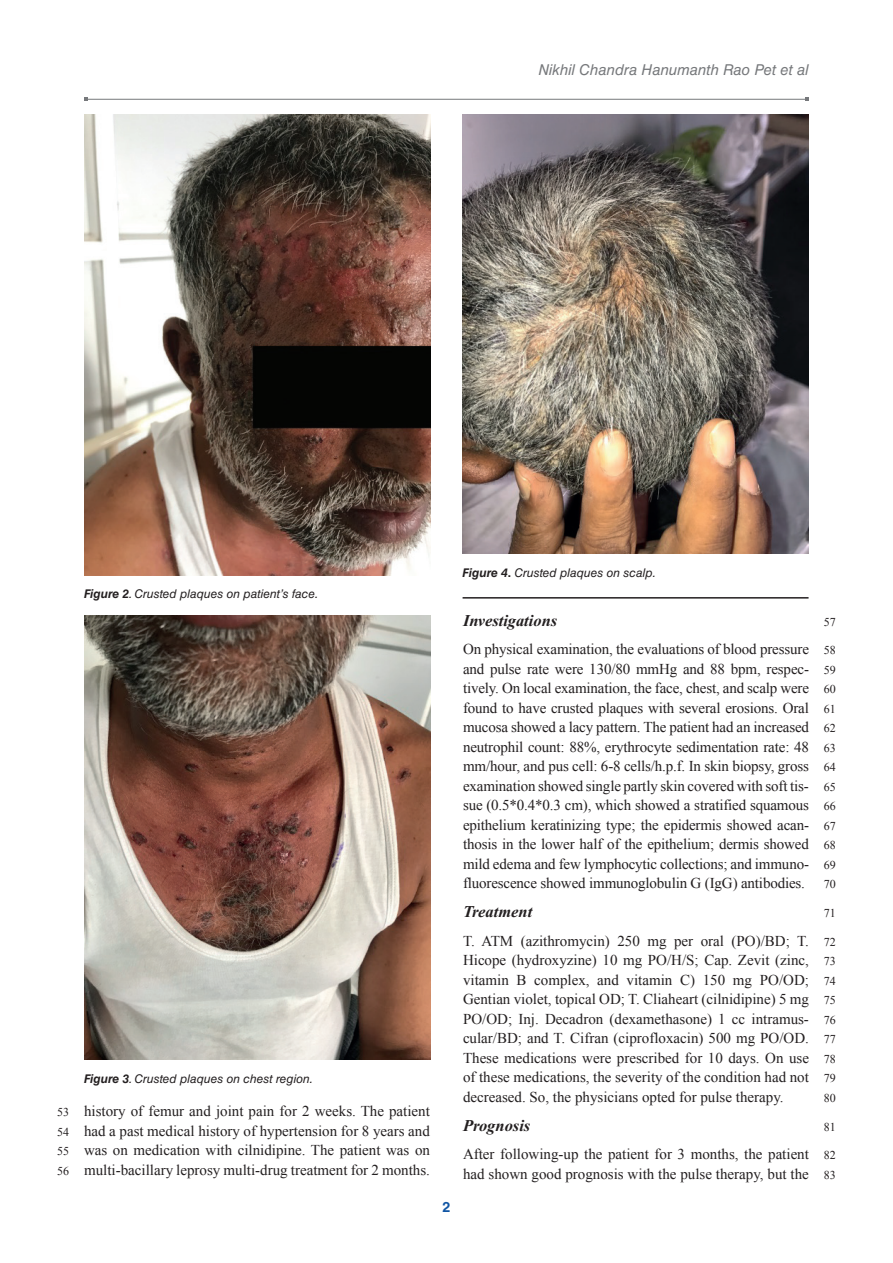
<style>
.page{position:relative;width:893px;height:1263px;background:#fff}
.page>*{position:absolute;margin:0;border:0;box-sizing:border-box;transform-origin:0 0}
.t1{font:italic 700 16.5px "Times New Roman";color:#231f20}
.t2{font:15px/19.5px "Times New Roman";color:#231f20;text-align:justify}
.t3{font:italic 15px "Helvetica LT Std";color:#76787b}
.t4{font:700 14.25px "Helvetica LT Std";color:#1055a4}
.t5{font:italic 12px "Helvetica LT Std";color:#231f20}
.t6{font:12px/19.5px "Times New Roman";color:#231f20;text-align:justify}
.s1{font-weight:700}
.s2{font-weight:700;font-style:normal}
</style>
<div class="page">
<hr style="left:86px;top:99px;width:721px;height:1px;background:#76787b">
<img style="left:84px;top:615px;width:346px;height:444px">
<img style="left:463px;top:114px;width:345px;height:440px">
<img style="left:84px;top:114px;width:346px;height:461px">
<hr style="left:463px;top:597px;width:345px;height:2px;background:#231f20">
<p class="t3" style="left:538px;top:61px;width:272px">Nikhil Chandra Hanumanth Rao Pet et al</p>
<p class="t6" style="left:57px;top:1102px;width:13px">53<br>54<br>55<br>56</p>
<p class="t5" style="left:84px;top:587px;width:236px"><span class="s1">Figure 2</span>. Crusted plaques on patient’s face.</p>
<p class="t5" style="left:84px;top:1072px;width:231px"><span class="s1">Figure 3</span>. Crusted plaques on chest region.</p>
<p class="t2" style="left:84px;top:1101px;width:347px">history of femur and joint pain for 2 weeks. The patient had a past medical history of hypertension for 8 years and was on medication with cilnidipine. The patient was on multi-bacillary leprosy multi-drug treatment for 2 months.</p>
<p class="t5" style="left:463px;top:566px;width:195px"><span class="s1">Figure 4</span><span class="s2">.</span> Crusted plaques on scalp.</p>
<p class="t4" style="left:443px;top:1198px;width:9px">2</p>
<p class="t1" style="left:463px;top:611px;width:96px">Investigations</p>
<p class="t2" style="left:463px;top:639px;width:348px">On physical examination, the evaluations of blood pressure and pulse rate were 130/80 mmHg and 88 bpm, respec&shy;tively. On local examination, the face, chest, and scalp were found to have crusted plaques with several erosions. Oral mucosa showed a lacy pattern. The patient had an increased neutrophil count: 88%, erythrocyte sedimentation rate: 48 mm/hour, and pus cell: 6-8 cells/h.p.f. In skin biopsy, gross examination showed single partly skin covered with soft tis&shy;sue (0.5*0.4*0.3 cm), which showed a stratified squamous epithelium keratinizing type; the epidermis showed acan&shy;thosis in the lower half of the epithelium; dermis showed mild edema and few lymphocytic collections; and immuno&shy;fluorescence showed immunoglobulin G (IgG) antibodies.</p>
<p class="t1" style="left:463px;top:903px;width:71px">Treatment</p>
<p class="t2" style="left:463px;top:931px;width:347px">T. ATM (azithromycin) 250 mg per oral (PO)/BD; T.<br>Hicope (hydroxyzine) 10 mg PO/H/S; Cap. Zevit (zinc, vitamin B complex, and vitamin C) 150 mg PO/OD; Gentian violet, topical OD; T. Cliaheart (cilnidipine) 5 mg PO/OD; Inj. Decadron (dexamethasone) 1 cc intramus&shy;cular/BD; and T. Cifran (ciprofloxacin) 500 mg PO/OD.<br>These medications were prescribed for 10 days. On use of these medications, the severity of the condition had not decreased. So, the physicians opted for pulse therapy.</p>
<p class="t1" style="left:463px;top:1116px;width:69px">Prognosis</p>
<p class="t2" style="left:463px;top:1144px;width:347px">After following-up the patient for 3 months, the patient had shown good prognosis with the pulse therapy, but the</p>
<p class="t6" style="left:824px;top:612px;width:13px">57</p>
<p class="t6" style="left:824px;top:640px;width:13px">58<br>59<br>60<br>61<br>62<br>63<br>64<br>65<br>66<br>67<br>68<br>69<br>70</p>
<p class="t6" style="left:824px;top:903px;width:13px">71</p>
<p class="t6" style="left:824px;top:932px;width:13px">72<br>73<br>74<br>75<br>76<br>77<br>78<br>79<br>80</p>
<p class="t6" style="left:824px;top:1116px;width:13px">81</p>
<p class="t6" style="left:824px;top:1145px;width:13px">82<br>83</p>
</div>
